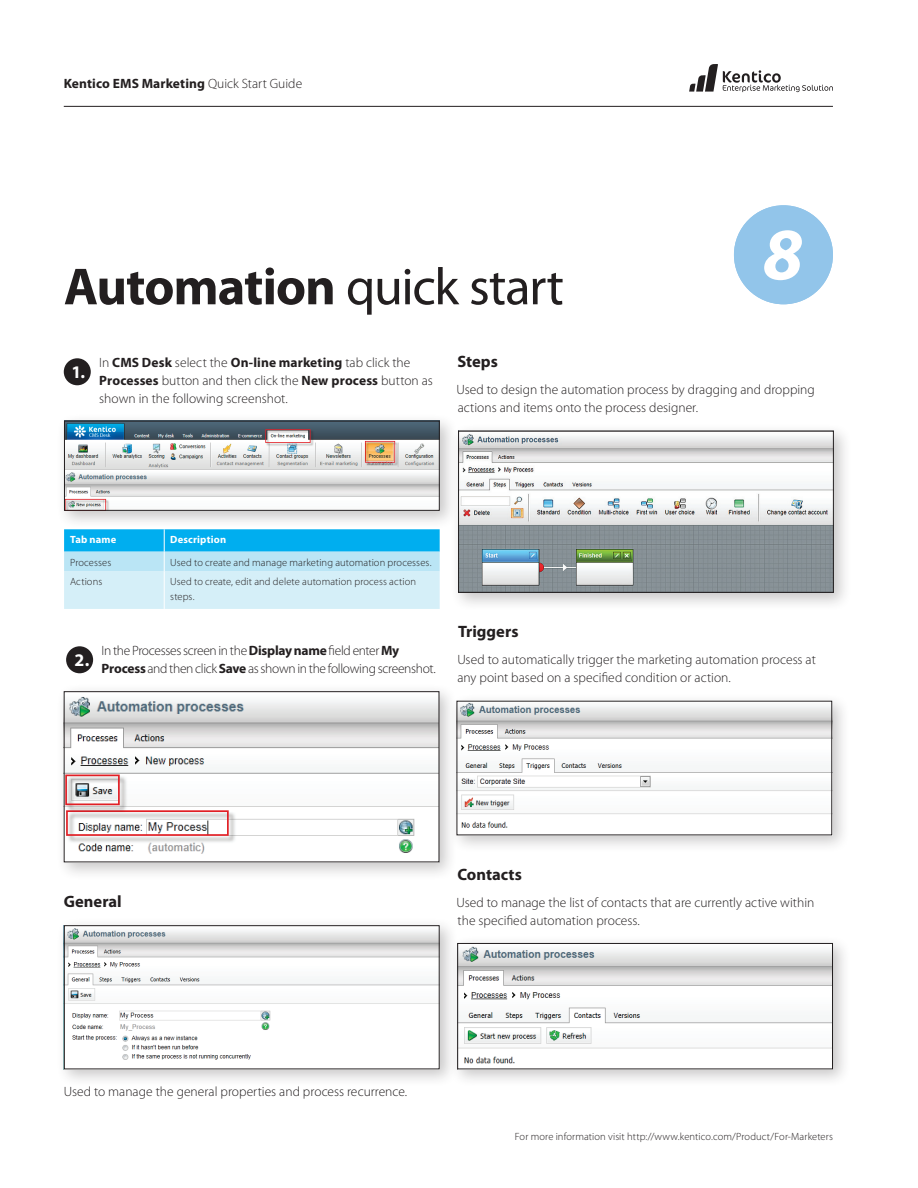
<style>
.page{position:relative;width:918px;height:1188px;background:#fff}
.page>*{position:absolute;margin:0;border:0;box-sizing:border-box;transform-origin:0 0}
.t1{font:italic 700 74.25px "Myriad Pro";color:#fff}
.t2{font:700 52.5px "Myriad Pro";letter-spacing:-.02em;color:#231f20}
.t3{font:700 17.85px "Myriad Pro";color:#fff}
.t4{font:700 16.5px "Myriad Pro";color:#231f20}
.t5{font:300 13.5px/18px "Myriad Pro";color:#231f20}
.t6{font:300 13.5px/18px "Myriad Pro";letter-spacing:-.025em;color:#231f20}
.t7{font:700 13.5px "Myriad Pro";letter-spacing:.005em;color:#231f20}
.t8{font:300 10.5px/15px "Myriad Pro";letter-spacing:.01em;color:#231f20}
.t9{font:700 10.5px "Myriad Pro";letter-spacing:.015em;color:#fff}
.s1{font-weight:300}
.s2{font-weight:400}
.s3{font-weight:700}
</style>
<div class="page">
<svg style="left:689px;top:64px;width:144px;height:28px"></svg>
<div style="left:64px;top:358px;width:27px;height:27px;background:#231f20;border-radius:50%"></div>
<div style="left:66px;top:646px;width:27px;height:27px;background:#231f20;border-radius:50%"></div>
<div style="left:734px;top:205px;width:99px;height:99px;background:#92c5ea;border-radius:50%"></div>
<div style="left:56px;top:413px;width:402px;height:116px;background:#231f20;opacity:.25"></div>
<img style="left:66px;top:423px;width:372px;height:86px">
<div style="left:64px;top:421px;width:376px;height:90px;border:1px solid #231f20"></div>
<div style="left:450px;top:423px;width:402px;height:188px;background:#231f20;opacity:.25"></div>
<img style="left:460px;top:433px;width:372px;height:158px">
<div style="left:458px;top:431px;width:376px;height:162px;border:1px solid #231f20"></div>
<div style="left:448px;top:693px;width:403px;height:161px;background:#231f20;opacity:.25"></div>
<img style="left:459px;top:703px;width:371px;height:130px">
<div style="left:449px;top:935px;width:403px;height:153px;background:#231f20;opacity:.25"></div>
<img style="left:459px;top:945px;width:372px;height:122px">
<div style="left:457px;top:943px;width:376px;height:126px;border:1px solid #231f20"></div>
<div style="left:56px;top:683px;width:402px;height:198px;background:#231f20;opacity:.25"></div>
<img style="left:66px;top:693px;width:371px;height:167px">
<div style="left:64px;top:691px;width:375px;height:171px;border:1px solid #231f20"></div>
<div style="left:56px;top:917px;width:402px;height:171px;background:#231f20;opacity:.25"></div>
<img style="left:66px;top:927px;width:372px;height:140px">
<div style="left:64px;top:925px;width:376px;height:144px;border:1px solid #231f20"></div>
<svg style="left:64px;top:529px;width:376px;height:80px;background:#94daf4"></svg>
<hr style="left:164px;top:572px;width:1px;height:37px;background:#fff">
<hr style="left:64px;top:106px;width:769px;height:1px;background:#231f20">
<p class="t7" style="left:64px;top:75px;width:240px">Kentico EMS Marketing <span class="s1">Quick Start Guide</span></p>
<h2 class="t2" style="left:64px;top:252px;width:502px">Automation <span class="s2">quick start</span></h2>
<h1 class="t1" style="left:763px;top:206px;width:42px">18</h1>
<h3 class="t3" style="left:72px;top:360px;width:15px">1.</h3>
<p class="t5" style="left:99px;top:354px;width:335px">In <span class="s3">CMS Desk</span> select the <span class="s3">On-line marketing</span> tab click the<br><span class="s3">Processes</span> button and then click the <span class="s3">New process</span> button as shown in the following screenshot.</p>
<p class="t4" style="left:457px;top:351px;width:42px">Steps</p>
<p class="t5" style="left:457px;top:381px;width:360px">Used to design the automation process by dragging and dropping actions and items onto the process designer.</p>
<p class="t9" style="left:70px;top:533px;width:48px">Tab name</p>
<p class="t9" style="left:170px;top:533px;width:58px">Description</p>
<p class="t8" style="left:70px;top:554px;width:43px">Processes</p>
<p class="t8" style="left:170px;top:554px;width:263px">Used to create and manage marketing automation processes.</p>
<p class="t8" style="left:70px;top:574px;width:34px">Actions</p>
<p class="t8" style="left:170px;top:574px;width:248px">Used to create, edit and delete automation process action steps.</p>
<h3 class="t3" style="left:75px;top:648px;width:16px">2.</h3>
<p class="t6" style="left:102px;top:642px;width:336px">In the Processes screen in the <span class="s3">Display name</span> field enter <span class="s3">My<br>Process</span> and then click <span class="s3">Save</span> as shown in the following screenshot.</p>
<p class="t4" style="left:458px;top:621px;width:62px">Triggers</p>
<p class="t5" style="left:457px;top:651px;width:360px">Used to automatically trigger the marketing automation process at any point based on a specified condition or action.</p>
<p class="t4" style="left:64px;top:891px;width:60px">General</p>
<p class="t4" style="left:457px;top:864px;width:66px">Contacts</p>
<p class="t5" style="left:457px;top:894px;width:359px">Used to manage the list of contacts that are currently active within the specified automation process.</p>
<p class="t5" style="left:64px;top:1083px;width:345px">Used to manage the general properties and process recurrence.</p>
<p class="t8" style="left:515px;top:1129px;width:320px">For more information visit http://www.kentico.com/Product/For-Marketers</p>
</div>
